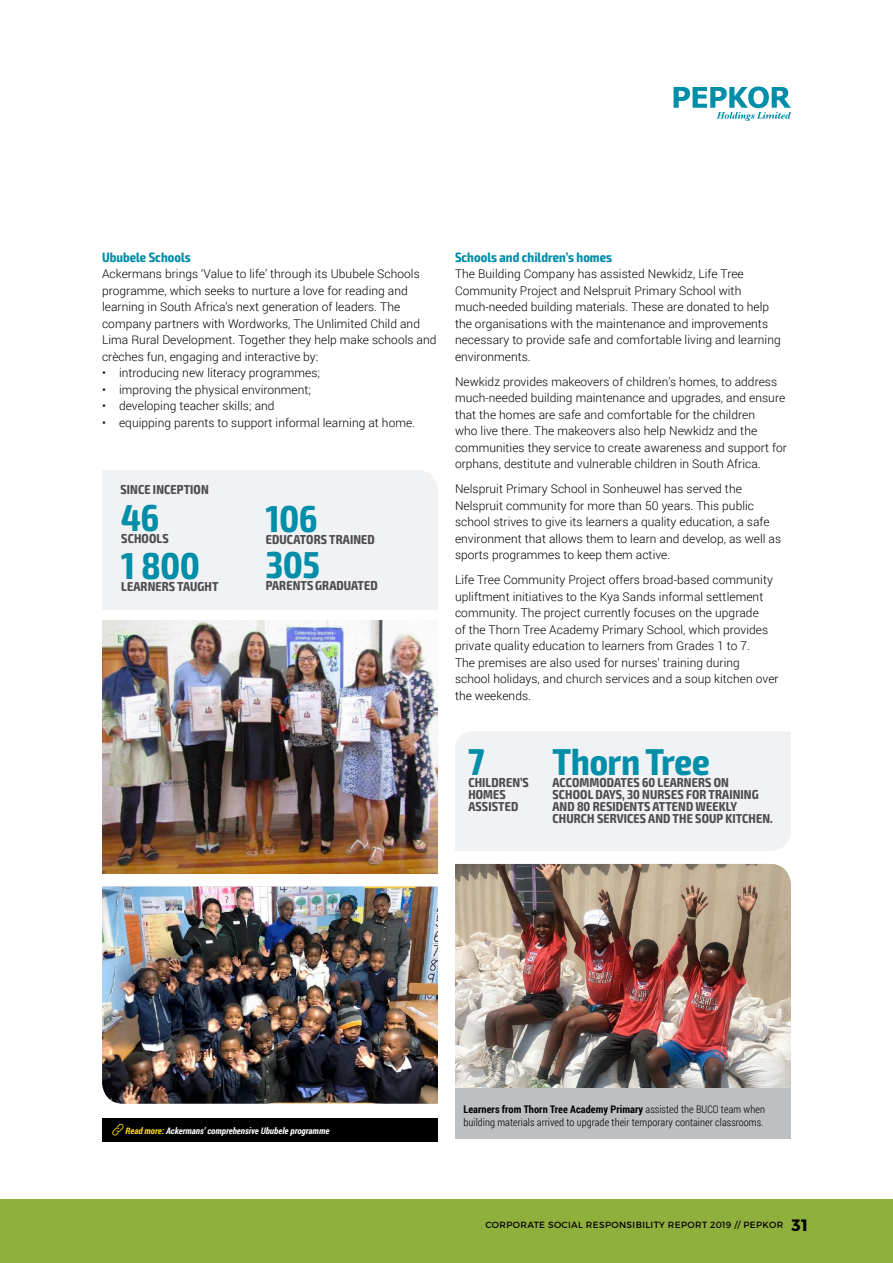
<style>
.page{position:relative;width:893px;height:1263px;background:#fff}
.page>*{position:absolute;margin:0;border:0;box-sizing:border-box;transform-origin:0 0}
.t1{font:700 condensed 37.5px "Exo 2";color:#008ea9}
.t2{font:700 condensed 13.5px "Exo 2";letter-spacing:.005em;color:#008ea9}
.t3{font:700 condensed 12.9px/12.1px "Exo 2";letter-spacing:.01em;color:#4d4d4f}
.t4{font:300 12px/16.5px "Roboto";letter-spacing:.005em;color:#000}
.t5{font:300 10.5px/12.6px "Roboto Condensed";letter-spacing:.005em;color:#000}
.t6{font:9px "Montserrat";letter-spacing:.04em;color:#000}
.t7{font:italic 700 9px "Roboto Condensed";color:#fff}
.s1{color:#fd0}
.s2{font-weight:700}
.s3{font-weight:700;font-size:16.5px}
</style>
<div class="page">
<div style="left:0;top:1199px;width:893px;height:64px;background:#90b03e"></div>
<img style="left:102px;top:887px;width:336px;height:217px">
<div style="left:102px;top:470px;width:336px;height:140px;background:#f1f2f3"></div>
<img style="left:102px;top:621px;width:336px;height:252px">
<div style="left:455px;top:732px;width:336px;height:119px;background:#f1f2f3"></div>
<img style="left:455px;top:864px;width:336px;height:225px">
<div style="left:455px;top:1089px;width:336px;height:50px;background:#bcc0c3"></div>
<div style="left:102px;top:1118px;width:336px;height:23px;background:#000"></div>
<svg style="left:112px;top:1123px;width:12px;height:12px"></svg>
<svg style="left:674px;top:87px;width:117px;height:34px"></svg>
<p class="t2" style="left:102px;top:249px;width:90px">UBUBELE SCHOOLS</p>
<p class="t4" style="left:102px;top:265px;width:336px">Ackermans brings ‘Value to life’ through its Ububele Schools programme, which seeks to nurture a love for reading and learning in South Africa’s next generation of leaders. The company partners with Wordworks, The Unlimited Child and Lima Rural Development. Together they help make schools and crèches fun, engaging and interactive by:</p>
<p class="t4" style="left:102px;top:364px;width:220px">• introducing new literacy programmes;</p>
<p class="t4" style="left:102px;top:381px;width:211px">• improving the physical environment;</p>
<p class="t4" style="left:102px;top:397px;width:174px">• developing teacher skills; and</p>
<p class="t4" style="left:102px;top:414px;width:315px">• equipping parents to support informal learning at home.</p>
<p class="t3" style="left:120px;top:483px;width:7px">SINCE</p>
<p class="t3" style="left:153px;top:483px;width:8px">INCEPTION</p>
<h1 class="t1" style="left:121px;top:495px;width:40px">46</h1>
<p class="t3" style="left:121px;top:533px;width:28px">SCHOOLS</p>
<h1 class="t1" style="left:121px;top:543px;width:80px">1 800</h1>
<p class="t3" style="left:121px;top:581px;width:8px">LEARNERS</p>
<p class="t3" style="left:177px;top:581px;width:41px">TAUGHT</p>
<h1 class="t1" style="left:266px;top:496px;width:53px">106</h1>
<p class="t3" style="left:266px;top:534px;width:29px">EDUCATORS</p>
<p class="t3" style="left:329px;top:534px;width:8px">TRAINE</p>
<p class="t3" style="left:367px;top:534px;width:9px">D</p>
<h1 class="t1" style="left:266px;top:542px;width:56px">305</h1>
<p class="t3" style="left:266px;top:579px;width:8px">PARENTS</p>
<p class="t3" style="left:315px;top:579px;width:64px">GRADUATED</p>
<p class="t2" style="left:455px;top:249px;width:158px">SCHOOLS AND CHILDREN’S HOMES</p>
<p class="t4" style="left:455px;top:265px;width:327px">The Building Company has assisted Newkidz, Life Tree Community Project and Nelspruit Primary School with much-needed building materials. These are donated to help the organisations with the maintenance and improvements necessary to provide safe and comfortable living and learning environments.</p>
<p class="t4" style="left:455px;top:373px;width:333px">Newkidz provides makeovers of children’s homes, to address much-needed building maintenance and upgrades, and ensure that the homes are safe and comfortable for the children<br>who live there. The makeovers also help Newkidz and the communities they service to create awareness and support for orphans, destitute and vulnerable children in South Africa.</p>
<p class="t4" style="left:455px;top:480px;width:328px">Nelspruit Primary School in Sonheuwel has served the Nelspruit community for more than 50 years. This public school strives to give its learners a quality education, a safe environment that allows them to learn and develop, as well as sports programmes to keep them active.</p>
<p class="t4" style="left:455px;top:571px;width:325px">Life Tree Community Project offers broad-based community upliftment initiatives to the Kya Sands informal settlement community. The project currently focuses on the upgrade<br>of the Thorn Tree Academy Primary School, which provides private quality education to learners from Grades 1 to 7.<br>The premises are also used for nurses’ training during<br>school holidays, and church services and a soup kitchen over the weekends.</p>
<h1 class="t1" style="left:468px;top:739px;width:18px">7</h1>
<p class="t3" style="left:468px;top:776px;width:61px">CHILDREN’S<br>HOMES<br>ASSISTE</p>
<p class="t3" style="left:511px;top:801px;width:9px">D</p>
<h1 class="t1" style="left:552px;top:739px;width:159px">THORN TREE</h1>
<p class="t3" style="left:552px;top:776px;width:8px">ACCO</p>
<p class="t3" style="left:580px;top:776px;width:42px">MMODATES</p>
<p class="t3" style="left:642px;top:776px;width:24px">60 LEARNERS</p>
<p class="t3" style="left:714px;top:776px;width:9px">ON</p>
<p class="t3" style="left:552px;top:789px;width:113px">SCHOOL DAYS, 30 NURSES</p>
<p class="t3" style="left:686px;top:789px;width:30px">FOR TRAININ</p>
<p class="t3" style="left:752px;top:789px;width:8px">G</p>
<p class="t3" style="left:552px;top:801px;width:47px">AND 80 RESI</p>
<p class="t3" style="left:616px;top:801px;width:15px">DENTS</p>
<p class="t3" style="left:652px;top:801px;width:8px">ATTEN</p>
<p class="t3" style="left:686px;top:801px;width:47px">D WEEKLY</p>
<p class="t3" style="left:552px;top:813px;width:78px">CHURCH SERVICES</p>
<p class="t3" style="left:648px;top:813px;width:126px">AND THESOUP KITCHEN.</p>
<p class="t7" style="left:125px;top:1124px;width:205px"><span class="s1">Read more:</span> Ackermans’ comprehensive Ububele programme</p>
<p class="t5" style="left:463px;top:1103px;width:303px"><span class="s2">Learners from Thorn Tree Academy Primary</span> assisted the BUCO team when building materials arrived to upgrade their temporary container classrooms.</p>
<p class="t6" style="left:485px;top:1220px;width:324px">CORPORATE SOCIAL RESPONSIBILITY REPORT 2019 // PEPKOR <span class="s3">31</span></p>
</div>
